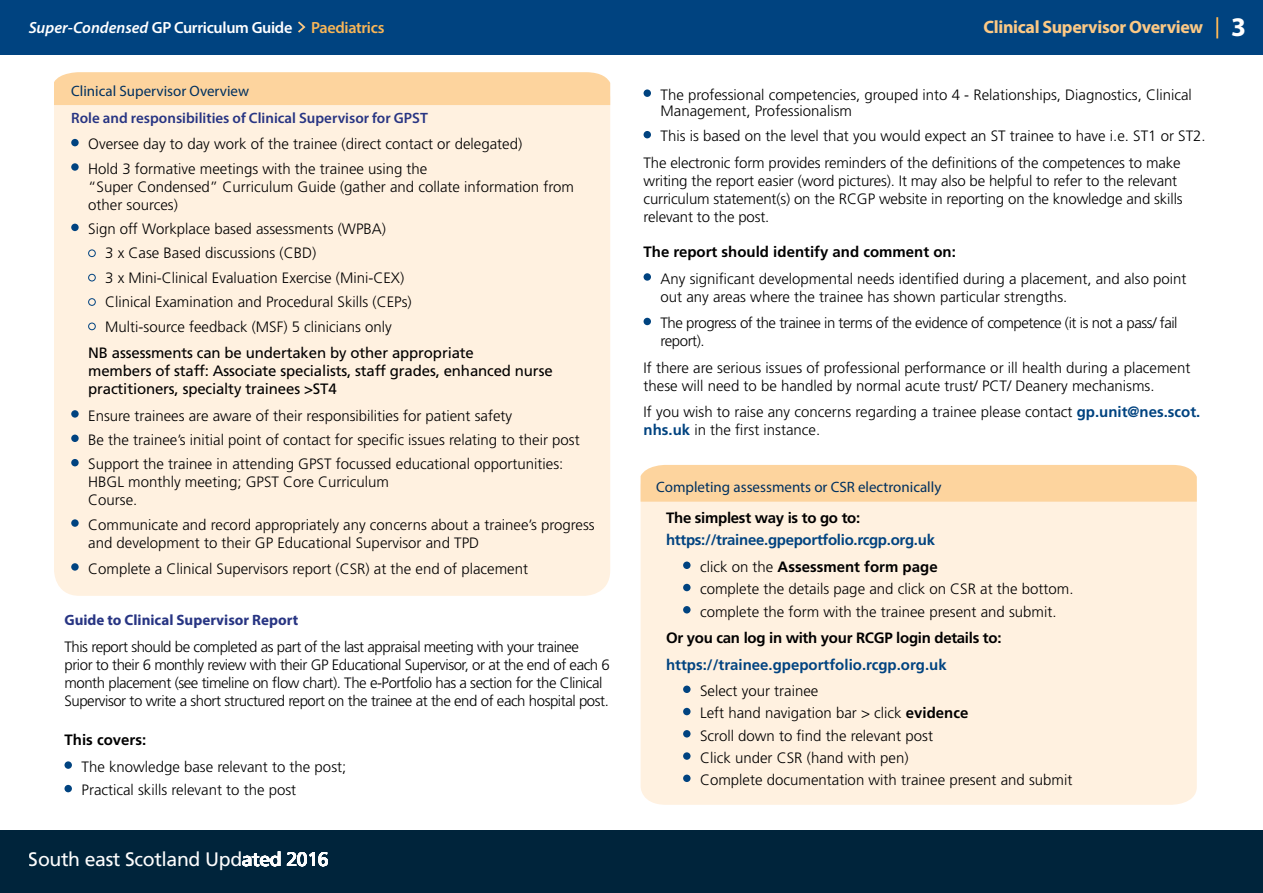
<style>
.page{position:relative;width:1263px;height:893px;background:#fff}
.page>*{position:absolute;margin:0;border:0;box-sizing:border-box;transform-origin:0 0}
.t1{font:700 27px "Myriad Pro";color:#fff}
.t2{font:19.5px "Frutiger LT Std";letter-spacing:-.02em;color:#fff}
.t3{font:700 18px "Myriad Pro";letter-spacing:-.02em;color:#fcc985}
.t4{font:600 16.2px "Myriad Pro";letter-spacing:-.02em;color:#fff}
.t5{font:300 15px/18px "Frutiger LT Std";color:#000}
.t6{font:300 15px/18px "Frutiger LT Std";letter-spacing:-.03em;color:#000}
.t7{font:15px/18px "Frutiger LT Std";letter-spacing:-.01em;color:#000}
.t8{font:700 15px/26.5px "Frutiger LT Std";letter-spacing:-.02em;color:#004380;text-align:right}
.t9{font:15px "Myriad Pro";color:#00305f}
.t10{font:700 15px "Frutiger LT Std";letter-spacing:-.02em;color:#000}
.t11{font:600 15px "Myriad Pro";color:#283583}
.t12{font:700 15px "Frutiger LT Std";color:#000}
.t13{font:700 15px "Frutiger LT Std";color:#004380}
.t14{font:700 15px "Myriad Pro";color:#283583}
.s1{font-style:italic}
.s2{color:#f9b657}
.s3{font-weight:700;color:#004380}
.s4{font-weight:300;color:#000}
.s5{color:#000}
.s6{font-weight:700}
</style>
<div class="page">
<div style="left:54px;top:72px;width:556px;height:524px;background:#fff1e0;border-radius:26px"></div>
<div style="left:54px;top:72px;width:556px;height:33px;background:#fdd49e"></div>
<div style="left:71px;top:139px;width:8px;height:7px;background:#004380;border-radius:50%"></div>
<div style="left:71px;top:163px;width:8px;height:8px;background:#004380;border-radius:50%"></div>
<div style="left:71px;top:224px;width:8px;height:7px;background:#004380;border-radius:50%"></div>
<div style="left:88px;top:250px;width:8px;height:7px;border:1px solid #004380;border-radius:50%"></div>
<div style="left:88px;top:274px;width:8px;height:7px;border:1px solid #004380;border-radius:50%"></div>
<div style="left:88px;top:298px;width:8px;height:8px;border:1px solid #004380;border-radius:50%"></div>
<div style="left:88px;top:323px;width:8px;height:7px;border:1px solid #004380;border-radius:50%"></div>
<div style="left:71px;top:410px;width:8px;height:8px;background:#004380;border-radius:50%"></div>
<div style="left:71px;top:435px;width:8px;height:7px;background:#004380;border-radius:50%"></div>
<div style="left:71px;top:459px;width:8px;height:7px;background:#004380;border-radius:50%"></div>
<div style="left:71px;top:519px;width:8px;height:8px;background:#004380;border-radius:50%"></div>
<div style="left:71px;top:563px;width:8px;height:8px;background:#004380;border-radius:50%"></div>
<div style="left:64px;top:761px;width:8px;height:8px;background:#004380;border-radius:50%"></div>
<div style="left:64px;top:785px;width:8px;height:7px;background:#004380;border-radius:50%"></div>
<div style="left:643px;top:89px;width:8px;height:8px;background:#004380;border-radius:50%"></div>
<div style="left:643px;top:131px;width:8px;height:7px;background:#004380;border-radius:50%"></div>
<div style="left:643px;top:273px;width:8px;height:8px;background:#004380;border-radius:50%"></div>
<div style="left:643px;top:318px;width:8px;height:7px;background:#004380;border-radius:50%"></div>
<div style="left:641px;top:502px;width:556px;height:303px;background:#fff1e0"></div>
<div style="left:683px;top:562px;width:7px;height:7px;background:#004380;border-radius:50%"></div>
<div style="left:683px;top:584px;width:7px;height:7px;background:#004380;border-radius:50%"></div>
<div style="left:683px;top:606px;width:7px;height:7px;background:#004380;border-radius:50%"></div>
<div style="left:683px;top:686px;width:7px;height:7px;background:#004380;border-radius:50%"></div>
<div style="left:683px;top:708px;width:7px;height:7px;background:#004380;border-radius:50%"></div>
<div style="left:683px;top:730px;width:7px;height:7px;background:#004380;border-radius:50%"></div>
<div style="left:683px;top:752px;width:7px;height:8px;background:#004380;border-radius:50%"></div>
<div style="left:683px;top:775px;width:7px;height:7px;background:#004380;border-radius:50%"></div>
<div style="left:641px;top:465px;width:556px;height:37px;background:#fdd49e"></div>
<div style="left:0;top:0;width:1263px;height:54px;background:#004380"></div>
<svg style="left:298px;top:21px;width:8px;height:12px"></svg>
<hr style="left:1216px;top:17px;width:2px;height:21px;background:#f9b657">
<div style="left:0;top:831px;width:1263px;height:62px;background:#00243b"></div>
<p class="t4" style="left:29px;top:17px;width:357px"><span class="s1">Super-Condensed</span> GP Curriculum Guide <span class="s2">Paediatrics</span></p>
<h1 class="t1" style="left:1231px;top:9px;width:16px">3</h1>
<p class="t3" style="left:983px;top:15px;width:221px">Clinical Supervisor Overview</p>
<p class="t9" style="left:71px;top:82px;width:179px">Clinical Supervisor Overview</p>
<p class="t11" style="left:71px;top:108px;width:358px">Role and responsibilities of Clinical Supervisor for GPST</p>
<p class="t5" style="left:88px;top:132px;width:435px;line-height:24.5px">Oversee day to day work of the trainee (direct contact or delegated)<br>Hold 3 formative meetings with the trainee using the</p>
<p class="t5" style="left:88px;top:178px;width:487px">“Super Condensed” Curriculum Guide (gather and collate information from other sources)</p>
<p class="t5" style="left:105px;top:217px;width:308px;line-height:24.5px;text-indent:-17px">Sign off Workplace based assessments (WPBA)<br>3 x Case Based discussions (CBD)<br>3 x Mini-Clinical Evaluation Exercise (Mini-CEX)<br>Clinical Examination and Procedural Skills (CEPs)<br>Multi-source feedback (MSF) 5 clinicians only</p>
<p class="t7" style="left:88px;top:344px;width:466px">NB assessments can be undertaken by other appropriate<br>members of staff: Associate specialists, staff grades, enhanced nurse practitioners, specialty trainees &gt;ST4</p>
<p class="t5" style="left:88px;top:403px;width:493px;line-height:24.5px">Ensure trainees are aware of their responsibilities for patient safety<br>Be the trainee’s initial point of contact for specific issues relating to their post<br>Support the trainee in attending GPST focussed educational opportunities:</p>
<p class="t5" style="left:88px;top:473px;width:302px">HBGL monthly meeting; GPST Core Curriculum<br>Course.</p>
<p class="t5" style="left:88px;top:516px;width:508px">Communicate and record appropriately any concerns about a trainee’s progress and development to their GP Educational Supervisor and TPD</p>
<p class="t5" style="left:88px;top:560px;width:441px">Complete a Clinical Supervisors report (CSR) at the end of placement</p>
<p class="t14" style="left:64px;top:610px;width:235px">Guide to Clinical Supervisor Report</p>
<p class="t6" style="left:64px;top:638px;width:547px">This report should be completed as part of the last appraisal meeting with your trainee prior to their 6 monthly review with their GP Educational Supervisor, or at the end of each 6 month placement (see timeline on flow chart). The e-Portfolio has a section for the Clinical Supervisor to write a short structured report on the trainee at the end of each hospital post.</p>
<p class="t12" style="left:64px;top:731px;width:83px">This covers:</p>
<p class="t5" style="left:81px;top:755px;width:266px;line-height:23.5px">The knowledge base relevant to the post;<br>Practical skills relevant to the post</p>
<h2 class="t2" style="left:29px;top:848px;width:301px">South east Scotland Updated 2016</h2>
<p class="t5" style="left:660px;top:87px;width:533px;line-height:16.5px">The professional competencies, grouped into 4 - Relationships, Diagnostics, Clinical<br>Management, Professionalism</p>
<p class="t5" style="left:643px;top:123px;width:564px;line-height:26.5px;text-indent:17px">This is based on the level that you would expect an ST trainee to have i.e. ST1 or ST2.<br>The electronic form provides reminders of the definitions of the competences to make</p>
<p class="t5" style="left:643px;top:172px;width:541px">writing the report easier (word pictures). It may also be helpful to refer to the relevant curriculum statement(s) on the RCGP website in reporting on the knowledge and skills relevant to the post.</p>
<p class="t12" style="left:643px;top:243px;width:314px">The report should identify and comment on:</p>
<p class="t5" style="left:660px;top:270px;width:527px">Any significant developmental needs identified during a placement, and also point out any areas where the trainee has shown particular strengths.</p>
<p class="t6" style="left:660px;top:314px;width:518px">The progress of the trainee in terms of the evidence of competence (it is not a pass/ fail report).</p>
<p class="t5" style="left:643px;top:359px;width:548px">If there are serious issues of professional performance or ill health during a placement these will need to be handled by normal acute trust/ PCT/ Deanery mechanisms.</p>
<p class="t5" style="left:643px;top:403px;width:558px">If you wish to raise any concerns regarding a trainee please contact <span class="s3">gp.unit@nes.scot. nhs.uk</span> in the first instance.</p>
<p class="t9" style="left:656px;top:478px;width:287px">Completing assessments or CSR electronically</p>
<p class="t10" style="left:666px;top:509px;width:196px">The simplest way is to go to:</p>
<p class="t8" style="left:666px;top:527px;width:273px">https://trainee.gpeportfolio.rcgp.org.uk <span class="s4">click on the</span> <span class="s5">Assessment form page</span></p>
<p class="t5" style="left:700px;top:578px;width:375px;line-height:22.2px">complete the details page and click on CSR at the bottom. complete the form with the trainee present and submit.</p>
<p class="t10" style="left:666px;top:629px;width:337px">Or you can log in with your RCGP login details to:</p>
<p class="t13" style="left:666px;top:655px;width:282px">https://trainee.gpeportfolio.rcgp.org.uk</p>
<p class="t5" style="left:700px;top:680px;width:374px;line-height:22.2px">Select your trainee<br>Left hand navigation bar &gt; click <span class="s6">evidence<br></span>Scroll down to find the relevant post<br>Click under CSR (hand with pen)<br>Complete documentation with trainee present and submit</p>
</div>
